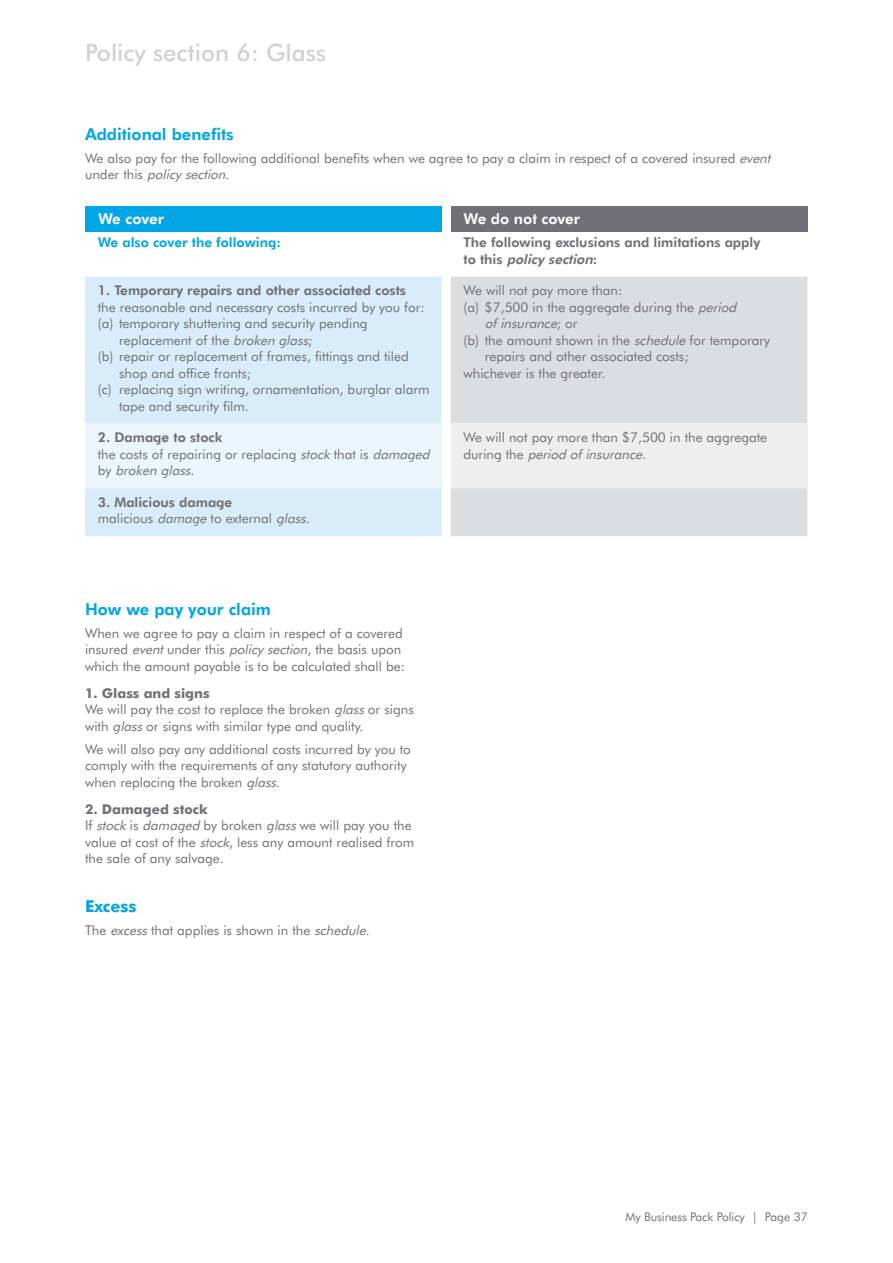
<style>
.page{position:relative;width:893px;height:1263px;background:#fff}
.page>*{position:absolute;margin:0;border:0;box-sizing:border-box;transform-origin:0 0}
.t1{font:500 24px "AIG Futura";color:#d1d2d4}
.t2{font:800 16.5px "AIG Futura";color:#00a5e3}
.t3{font:700 16.5px "AIG Futura";color:#00a5e3}
.t4{font:800 15px "AIG Futura";color:#fff}
.t5{font:13.5px/16.5px "AIG Futura";color:#717074}
.t6{font:800 13.5px/16.5px "AIG Futura";color:#717074}
.t7{font:800 13.5px "AIG Futura";color:#00a5e3}
.t8{font:italic 13.5px "AIG Futura";color:#717074}
.t9{font:12px "AIG Futura";letter-spacing:-.01em;color:#717074}
.s1{font-style:italic}
.s2{font-weight:800}
.s3{font-weight:700}
.s4{font-style:normal}
</style>
<div class="page">
<div style="left:85px;top:277px;width:356px;height:259px;background:#d8edf9"></div>
<div style="left:85px;top:424px;width:356px;height:64px;background:#ecf6fc"></div>
<div style="left:451px;top:277px;width:356px;height:259px;background:#dcdddf"></div>
<div style="left:451px;top:424px;width:356px;height:64px;background:#eeeeef"></div>
<div style="left:85px;top:206px;width:356px;height:25px;background:#00a5e3"></div>
<div style="left:451px;top:206px;width:357px;height:25px;background:#717074"></div>
<h1 class="t1" style="left:85px;top:38px;width:243px">Policy section 6: Glass</h1>
<p class="t2" style="left:85px;top:124px;width:150px">Additional benefits</p>
<p class="t5" style="left:85px;top:150px;width:690px">We also pay for the following additional benefits when we agree to pay a claim in respect of a covered insured <span class="s1">event </span>u n d e r t h i s <span class="s1">policysection</span>.</p>
<p class="t4" style="left:98px;top:210px;width:67px">We cover</p>
<p class="t4" style="left:463px;top:210px;width:118px">We do not cover</p>
<p class="t7" style="left:98px;top:234px;width:185px">We also cover the following:</p>
<p class="t6" style="left:98px;top:282px;width:310px">1. Temporary repairs and other associated costs</p>
<p class="t5" style="left:98px;top:299px;width:329px">the reasonable and necessary costs incurred by you for:</p>
<p class="t5" style="left:98px;top:315px;width:271px">(a) temporary shuttering and security pending</p>
<p class="t5" style="left:119px;top:332px;width:195px">replacement of the <span class="s1">broken glass</span>;</p>
<p class="t5" style="left:98px;top:348px;width:312px">(b) repair or replacement of frames, fittings and tiled</p>
<p class="t5" style="left:119px;top:365px;width:134px">shop and office fronts;</p>
<p class="t5" style="left:98px;top:381px;width:333px">(c) replacing sign writing, ornamentation, burglar alarm</p>
<p class="t5" style="left:119px;top:398px;width:131px">tape and security film.</p>
<p class="t5" style="left:98px;top:429px;width:337px"><span class="s2">2. Damage to stock<br></span>the costs of repairing or replacing <span class="s1">stock</span> that is <span class="s1">damaged </span>b y <span class="s1">broken glass</span>.</p>
<p class="t5" style="left:98px;top:494px;width:213px"><span class="s2">3. Malicious damage<br></span>malicious <span class="s1">damage</span> to external <span class="s1">glass</span>.</p>
<p class="t2" style="left:85px;top:599px;width:187px">How we pay your claim</p>
<p class="t5" style="left:85px;top:624px;width:322px">When we agree to pay a claim in respect of a covered insured <span class="s1">event</span>under this <span class="s1">policysection</span>, the basis upon which the amount payable is to be calculated shall be:</p>
<p class="t5" style="left:85px;top:684px;width:330px"><span class="s3">1. Glass and signs<br></span>We will pay the cost to replace the broken <span class="s1">glass</span>or signs with <span class="s1">glass</span>or signs with similar type and quality.</p>
<p class="t5" style="left:85px;top:740px;width:327px">We will also pay any additional costs incurred by you to comply with the requirements of any statutory authority when replacing the broken <span class="s1">glass</span>.</p>
<p class="t5" style="left:85px;top:800px;width:331px"><span class="s3">2. Damaged stock<br></span>If <span class="s1">stock</span> is <span class="s1">damaged</span> by broken <span class="s1">glass</span>we will pay you the value at cost of the <span class="s1">stock</span>, less any amount realised from the sale of any salvage.</p>
<p class="t3" style="left:85px;top:896px;width:53px">Excess</p>
<p class="t5" style="left:85px;top:922px;width:286px">The <span class="s1">excess</span>that applies is shown in the <span class="s1">schedule</span>.</p>
<p class="t6" style="left:463px;top:234px;width:298px">The following exclusions and limitations apply t o t h i s <span class="s1">policy section</span>:</p>
<p class="t5" style="left:463px;top:282px;width:160px">We will not pay more than:</p>
<p class="t5" style="left:463px;top:299px;width:278px">(a) $7,500 in the aggregate during the <span class="s1">period</span></p>
<p class="t8" style="left:485px;top:315px;width:94px">ofinsurance<span class="s4">; o r</span></p>
<p class="t5" style="left:463px;top:332px;width:308px">(b) the amount shown in the <span class="s1">schedule</span> for temporary</p>
<p class="t5" style="left:485px;top:348px;width:205px">repairs and other associated costs;</p>
<p class="t5" style="left:463px;top:365px;width:143px">whichever is the greater.</p>
<p class="t5" style="left:463px;top:429px;width:305px">We will not pay more than $7,500 in the aggregate d u r i n g t h e <span class="s1">period ofinsurance</span>.</p>
<p class="t9" style="left:626px;top:1209px;width:184px">My Business Pack Policy | Page 37</p>
</div>
